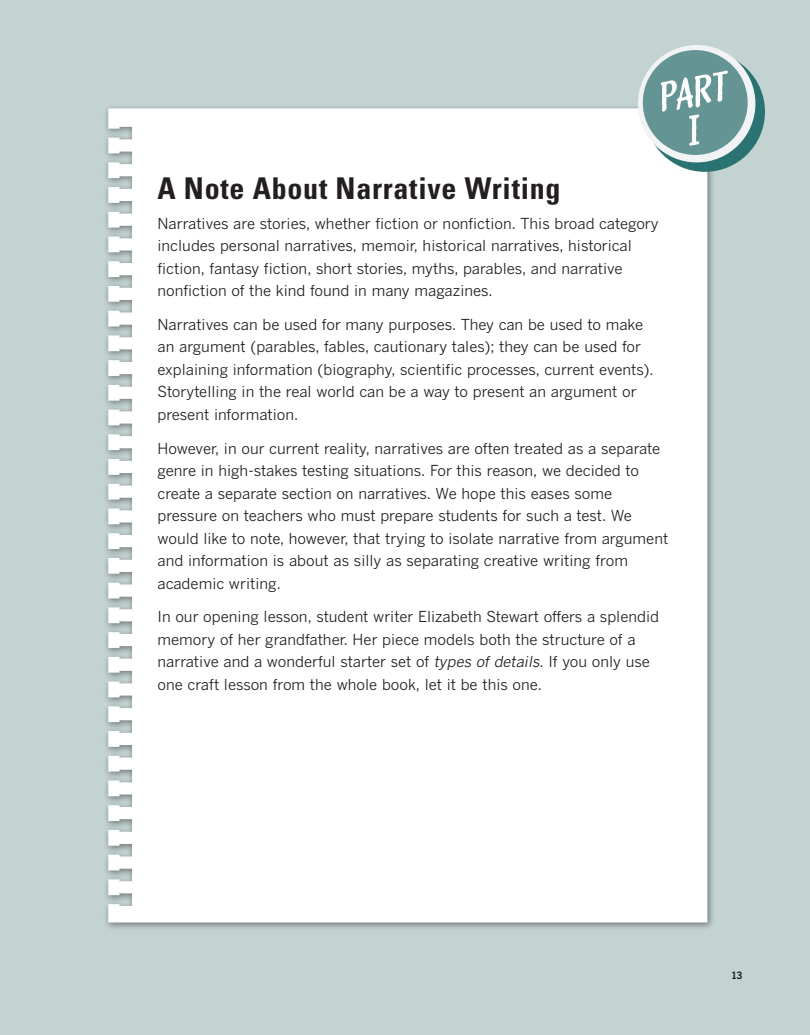
<style>
.page{position:relative;width:810px;height:1035px;background:#c2d3d2}
.page>*{position:absolute;margin:0;border:0;box-sizing:border-box;transform-origin:0 0}
.t1{font:italic 39.62px/38px "Buckley";color:#fff;text-align:center}
.t2{font:700 condensed 30px "Univers LT Std";letter-spacing:.025em;color:#231f20}
.t3{font:15px/22.5px "Benton Gothic";color:#231f20}
.t4{font:700 10px "Benton Gothic";color:#231f20}
.s1{font-style:italic}
</style>
<div class="page">
<div style="left:103px;top:103px;width:613px;height:828px;background:#231f20;opacity:.5"></div>
<div style="left:108px;top:108px;width:599px;height:814px;background:#fff"></div>
<div style="left:645px;top:52px;width:120px;height:120px;background:#2a7372;border-radius:50%"></div>
<div style="left:638px;top:45px;width:117px;height:117px;background:#f2f3f4;border-radius:50%"></div>
<div style="left:643px;top:50px;width:105px;height:105px;background:#649493;border-radius:50%"></div>
<svg style="left:660px;top:70px;width:69px;height:86px"></svg>
<p class="t1" style="left:655px;top:81px;width:65px;rotate:-10deg">Part<br>I</p>
<p class="t2" style="left:158px;top:169px;width:405px">A Note About Narrative Writing</p>
<p class="t3" style="left:158px;top:212px;width:503px">Narratives are stories, whether fiction or nonfiction. This broad category includes personal narratives, memoir, historical narratives, historical fiction, fantasy fiction, short stories, myths, parables, and narrative nonfiction of the kind found in many magazines.</p>
<p class="t3" style="left:158px;top:313px;width:498px">Narratives can be used for many purposes. They can be used to make an argument (parables, fables, cautionary tales); they can be used for explaining information (biography, scientific processes, current events).<br>Storytelling in the real world can be a way to present an argument or present information.</p>
<p class="t3" style="left:158px;top:437px;width:512px">However, in our current reality, narratives are often treated as a separate genre in high-stakes testing situations. For this reason, we decided to create a separate section on narratives. We hope this eases some pressure on teachers who must prepare students for such a test. We would like to note, however, that trying to isolate narrative from argument and information is about as silly as separating creative writing from academic writing.</p>
<p class="t3" style="left:157px;top:605px;width:503px">In our opening lesson, student writer Elizabeth Stewart offers a splendid memory of her grandfather. Her piece models both the structure of a narrative and a wonderful starter set of <span class="s1">types of details</span>. If you only use one craft lesson from the whole book, let it be this one.</p>
<p class="t4" style="left:732px;top:969px;width:12px">13</p>
</div>
